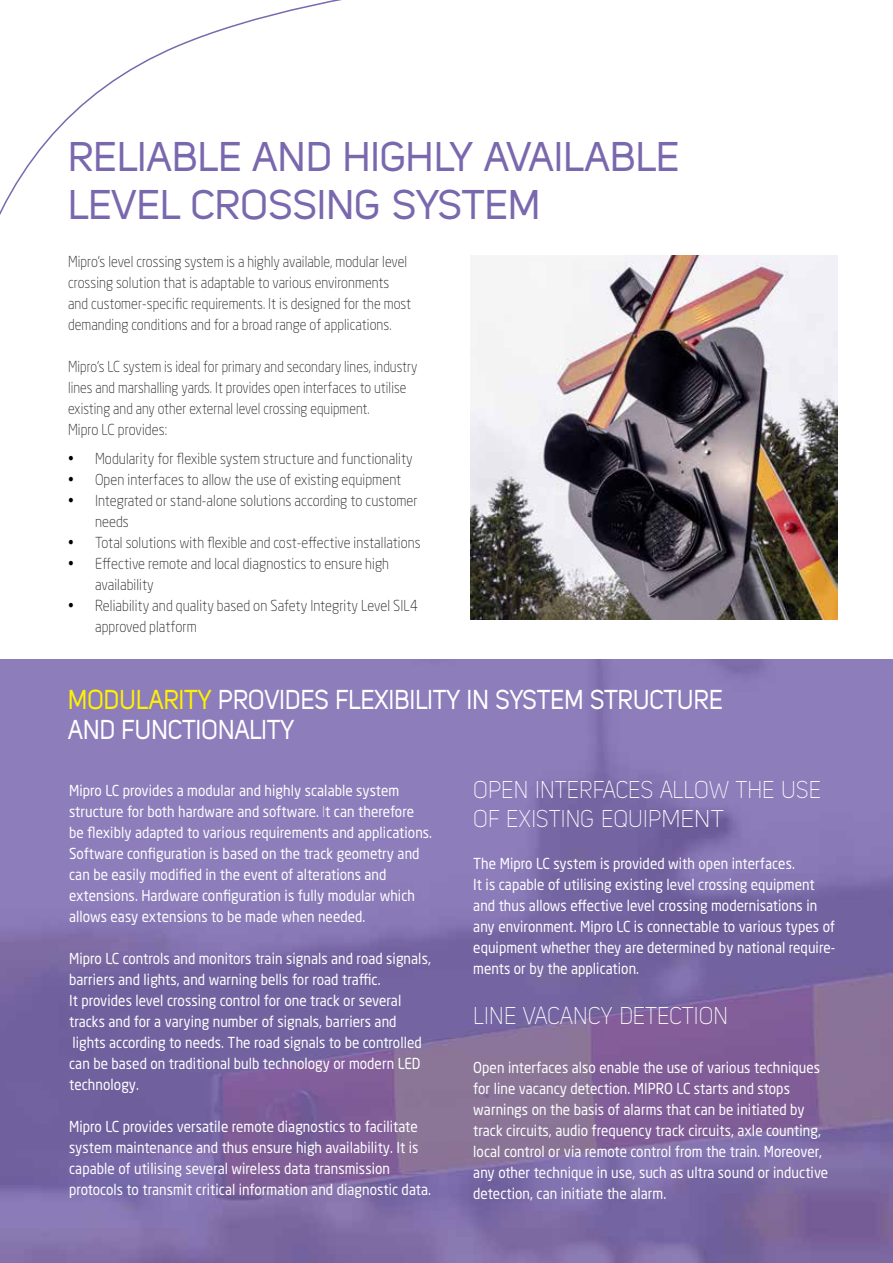
<style>
.page{position:relative;width:893px;height:1263px;background:#fff}
.page>*{position:absolute;margin:0;border:0;box-sizing:border-box;transform-origin:0 0}
.t1{font:40.95px/47.5px "Uni Sans Regular";color:#7a68ae}
.t2{font:27px/30px "Uni Sans Regular";color:#fff;scale:.9 1}
.t3{font:24px/28.5px "Uni Sans Light";color:#fff;scale:.9 1}
.t4{font:15px/21px "Neo Sans Std";letter-spacing:.005em;color:#fff;scale:.9 1}
.t5{font:300 15px/21px "Neo Sans Std";letter-spacing:.005em;color:#292829;scale:.9 1}
.t6{font:300 15px/21px "Neo Sans Std";letter-spacing:.005em;color:#292829;scale:.88 1}
.t7{font:300 15px/21px "Neo Sans Std";letter-spacing:.005em;color:#292829;scale:.86 1}
.t8{font:300 15px "Neo Sans Std";letter-spacing:.005em;color:#292829;scale:.89 1}
.s1{font-family:"Times New Roman";font-weight:400;font-size:18px;color:#000}
.s2{color:#fff200}
.s3{font-weight:300}
</style>
<div class="page">
<img style="left:471px;top:255px;width:367px;height:365px">
<img style="left:0;top:659px;width:893px;height:604px">
<h1 class="t1" style="left:68px;top:133px;width:613px">RELIABLE AND HIGHLY AVAILABLE<br>LEVEL CROSSING SYSTEM</h1>
<p class="t6" style="left:68px;top:251px;width:392px">Mipro’s level crossing system is a highly available, modular level crossing solution that is adaptable to various environments and customer-specific requirements. It is designed for the most demanding conditions and for a broad range of applications.</p>
<p class="t7" style="left:68px;top:356px;width:408px">Mipro’s LC system is ideal for primary and secondary lines, industry lines and marshalling yards. It provides open interfaces to utilise existing and any other external level crossing equipment.<br>Mipro LC provides:</p>
<p class="t5" style="left:68px;top:448px;width:385px"><span class="s1">•</span> Modularity for flexible system structure and functionality</p>
<p class="t5" style="left:68px;top:469px;width:372px"><span class="s1">•</span> Open interfaces to allow the use of existing equipment</p>
<p class="t5" style="left:95px;top:490px;width:360px;text-indent:-27px"><span class="s1">•</span> Integrated or stand-alone solutions according to customer needs</p>
<p class="t8" style="left:68px;top:534px;width:398px"><span class="s1">•</span> Total solutions with flexible and cost-effective installations</p>
<p class="t5" style="left:95px;top:553px;width:328px;text-indent:-27px"><span class="s1">•</span> Effective remote and local diagnostics to ensure high availability</p>
<p class="t5" style="left:95px;top:595px;width:360px;text-indent:-27px"><span class="s1">•</span> Reliability and quality based on Safety Integrity Level SIL4 approved platform</p>
<h2 class="t2" style="left:68px;top:685px;width:729px"><span class="s2">MODULARITY</span> PROVIDES FLEXIBILITY IN SYSTEM STRUCTURE<br>AND FUNCTIONALITY</h2>
<p class="t4" style="left:69px;top:780px;width:405px">Mipro LC provides a modular and highly scalable system structure for both hardware and software. <span class="s3">I</span>t can therefore be flexibly adapted to various requirements and applications.<br>Software configuration is based on the track geometry and can be easily modified in the event of alterations and extensions. Hardware configuration is fully modular which allows easy extensions to be made when needed.</p>
<p class="t4" style="left:69px;top:948px;width:403px">Mipro LC controls and monitors train signals and road signals, barriers and lights, and warning bells for road traffic.<br>It provides level crossing control for one track or several tracks and for a varying number of signals, barriers and lights according to needs. The road signals to be controlled can be based on traditional bulb technology or modern LED technology.</p>
<p class="t4" style="left:69px;top:1116px;width:404px">Mipro LC provides versatile remote diagnostics to facilitate system maintenance and thus ensure high availability. It is capable of utilising several wireless data transmission protocols to transmit critical information and diagnostic data.</p>
<h3 class="t3" style="left:473px;top:776px;width:388px">OPEN INTERFACES ALLOW THE USE<br>OF EXISTING EQUIPMENT</h3>
<p class="t4" style="left:473px;top:853px;width:404px">The Mipro LC system is provided with open interfaces.<br>It is capable of utilising existing level crossing equipment and thus allows effective level crossing modernisations in any environment. Mipro LC is connectable to various types of equipment whether they are determined by national require&shy;ments or by the application.</p>
<h3 class="t3" style="left:473px;top:1001px;width:285px">LINE VACANCY DETECTION</h3>
<p class="t4" style="left:473px;top:1057px;width:396px">Open interfaces also enable the use of various techniques for line vacancy detection. MIPRO LC starts and stops warnings on the basis of alarms that can be initiated by track circuits, audio frequency track circuits, axle counting, local control or via remote control from the train. Moreover, any other technique in use, such as ultra sound or inductive detection, can initiate the alarm.</p>
</div>
